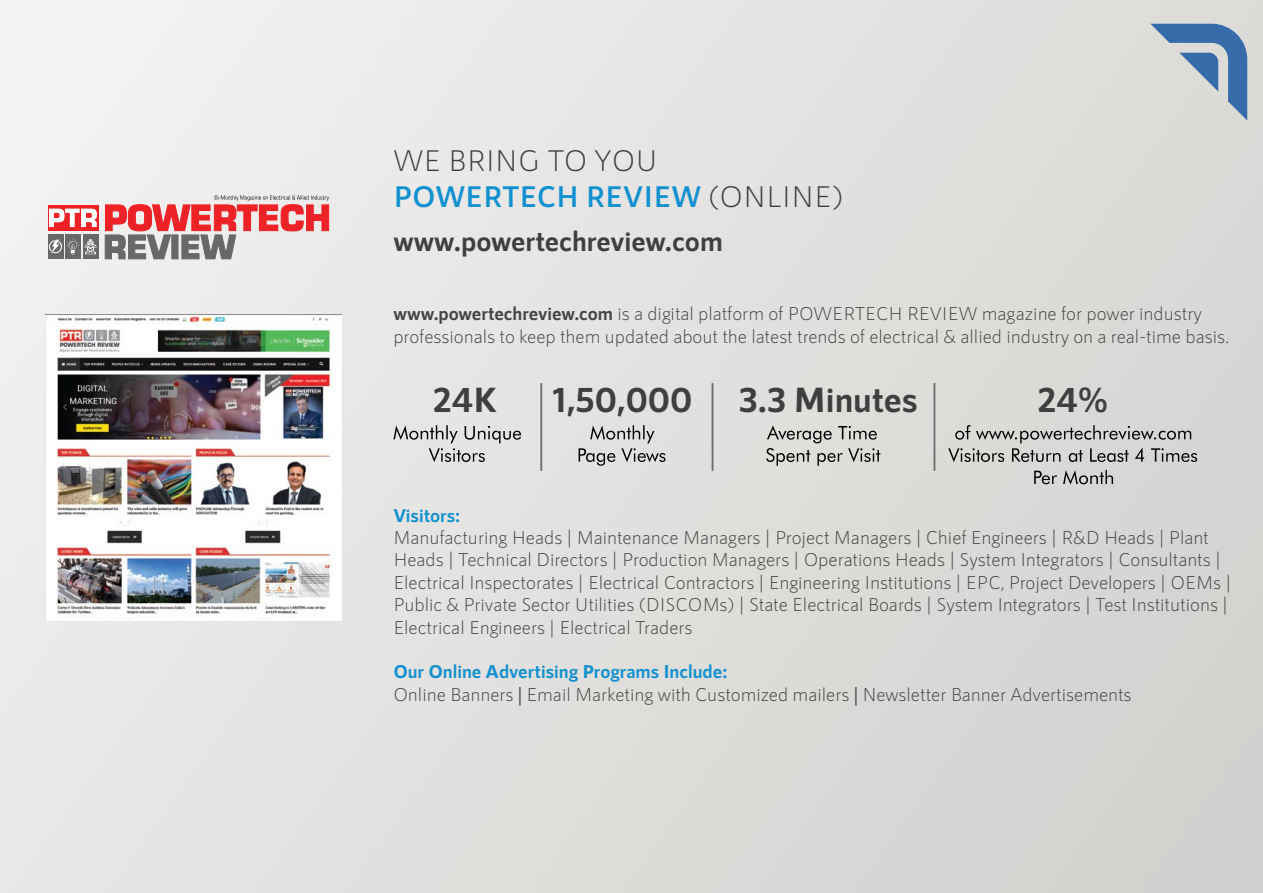
<style>
.page{position:relative;width:1263px;height:893px;background:#fff}
.page>*{position:absolute;margin:0;border:0;box-sizing:border-box;transform-origin:0 0}
.t1{font:700 35.25px "RNS Sanz";color:#3f3f3f}
.t2{font:300 30px/36px "RNS Sanz";color:#3f3f3f}
.t3{font:700 27.9px "RNS Sanz";color:#3f3f3f}
.t4{font:300 18.6px/22.4px "RNS Sanz";color:#444645}
.t5{font:700 18.6px "RNS Sanz";color:#1291d0}
.s1{font-weight:600;color:#1291d0}
.s2{font-weight:700}
.s3{font-weight:700;color:#1291d0}
.s4{font-family:"Myriad Pro";font-weight:400}
</style>
<div class="page">
<div style="left:0;top:0;width:1263px;height:893px;background:linear-gradient(to right,#efeeec,#d6d5d2)"></div>
<svg style="left:1150px;top:24px;width:97px;height:97px;background:#a0b2c7"></svg>
<svg style="left:948px;top:425px;width:249px;height:59px;background:#c0bfbd"></svg>
<svg style="left:393px;top:425px;width:128px;height:37px;background:#c7c6c4"></svg>
<svg style="left:579px;top:425px;width:86px;height:41px;background:#c0bebc"></svg>
<svg style="left:766px;top:425px;width:114px;height:41px;background:#bbbab7"></svg>
<hr style="left:933px;top:383px;width:2px;height:88px;background:#6e6f71">
<hr style="left:712px;top:383px;width:1px;height:88px;background:#6e6f71">
<hr style="left:540px;top:383px;width:2px;height:88px;background:#6e6f71">
<div style="left:65px;top:234px;width:16px;height:25px;background:#676868"></div>
<div style="left:83px;top:234px;width:15px;height:25px;background:#676868"></div>
<div style="left:48px;top:234px;width:15px;height:25px;background:#676868"></div>
<div style="left:48px;top:205px;width:50px;height:26px;background:#ec2227"></div>
<svg style="left:49px;top:209px;width:48px;height:18px"></svg>
<svg style="left:49px;top:239px;width:48px;height:16px"></svg>
<svg style="left:104px;top:195px;width:225px;height:67px;background:#d6a0a0"></svg>
<img style="left:46px;top:314px;width:296px;height:307px">
<h2 class="t2" style="left:393px;top:143px;width:452px">WE BRING TO YOU<br><span class="s1">POWERTECH REVIEW</span> (ONLINE)</h2>
<h3 class="t3" style="left:393px;top:225px;width:331px">www.powertechreview.com</h3>
<p class="t4" style="left:393px;top:302px;width:837px"><span class="s2">www.powertechreview.com</span> is a digital platform of POWERTECH REVIEW magazine for power industry professionals to keep them updated about the latest trends of electrical &amp; allied industry on a real-time basis.</p>
<h1 class="t1" style="left:432px;top:380px;width:67px">24K</h1>
<h1 class="t1" style="left:552px;top:380px;width:142px">1,50,000</h1>
<h1 class="t1" style="left:739px;top:380px;width:180px">3.3 Minutes</h1>
<h1 class="t1" style="left:1037px;top:380px;width:73px">24%</h1>
<p class="t5" style="left:393px;top:504px;width:68px">Visitors:</p>
<p class="t4" style="left:393px;top:526px;width:839px">Manufacturing Heads | Maintenance Managers | Project Managers | Chief Engineers | R&amp;D Heads | Plant Heads | Technical Directors | Production Managers | Operations Heads | System Integrators | Consultants | Electrical Inspectorates | Electrical Contractors | Engineering Institutions | EPC, Project Developers | OEMs | Public &amp; Private Sector Utilities (DISCOMs) | State Electrical Boards | System Integrators | Test Institutions | Electrical Engineers | Electrical Traders</p>
<p class="t4" style="left:393px;top:660px;width:740px"><span class="s3">Our Online Advertising Programs Include:<br></span>Online Banners <span class="s4">|</span> Email Marketing with Customized mailers <span class="s4">|</span> Newsletter Banner Advertisements</p>
</div>
